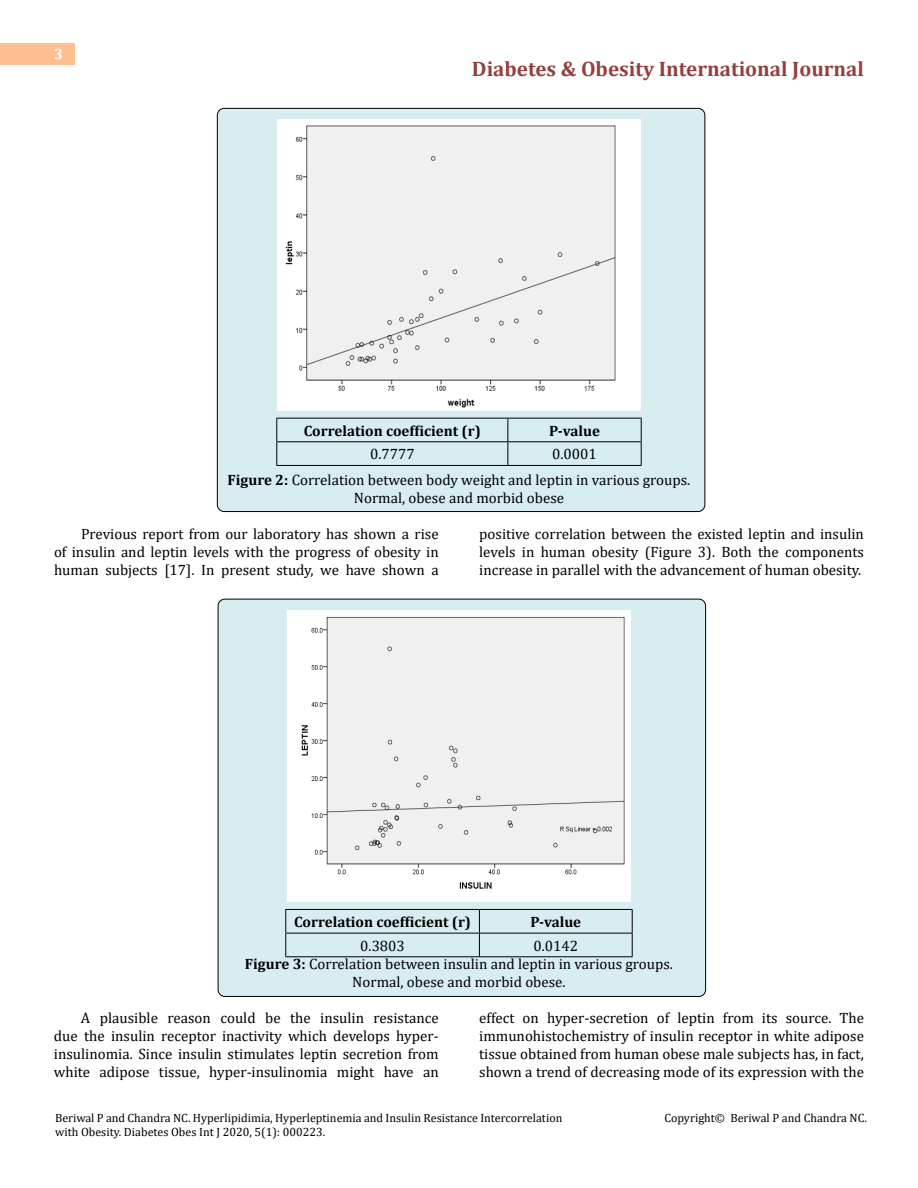
<style>
.page{position:relative;width:918px;height:1188px;background:#fff}
.page>*{position:absolute;margin:0;border:0;box-sizing:border-box;transform-origin:0 0}
.t1{font:700 21px "Cambria";color:#953f3c}
.t2{font:15px/18px "Cambria";color:#000;text-align:justify}
.t3{font:700 15px "Cambria";color:#000}
.t4{font:700 15px "Cambria";color:#fff}
.t5{font:12px/14.4px "Cambria";color:#000}
.s1{font-weight:700}
</style>
<div class="page">
<div style="left:0;top:43px;width:75px;height:21px;background:#ffbf91"></div>
<div style="left:218px;top:599px;width:488px;height:397px;background:#d8edf2;border-radius:7px"></div>
<div style="left:217px;top:108px;width:488px;height:404px;background:#d8edf2;border-radius:7px"></div>
<img style="left:277px;top:119px;width:364px;height:291px">
<hr style="left:276px;top:418px;width:232px;height:1px;background:#000">
<hr style="left:508px;top:418px;width:134px;height:1px;background:#000">
<hr style="left:276px;top:441px;width:232px;height:1px;background:#000">
<svg style="left:276px;top:419px;width:1px;height:46px"></svg>
<hr style="left:508px;top:441px;width:134px;height:1px;background:#000">
<svg style="left:507px;top:419px;width:1px;height:46px"></svg>
<svg style="left:641px;top:419px;width:1px;height:46px"></svg>
<hr style="left:276px;top:465px;width:232px;height:1px;background:#000">
<hr style="left:508px;top:465px;width:134px;height:1px;background:#000">
<img style="left:287px;top:611px;width:344px;height:290px">
<hr style="left:285px;top:909px;width:194px;height:1px;background:#000">
<hr style="left:479px;top:909px;width:154px;height:1px;background:#000">
<svg style="left:285px;top:910px;width:1px;height:46px"></svg>
<hr style="left:285px;top:933px;width:194px;height:1px;background:#000">
<hr style="left:479px;top:933px;width:154px;height:1px;background:#000">
<hr style="left:285px;top:956px;width:194px;height:1px;background:#000">
<hr style="left:479px;top:956px;width:154px;height:1px;background:#000">
<svg style="left:479px;top:910px;width:1px;height:46px"></svg>
<svg style="left:632px;top:910px;width:1px;height:46px"></svg>
<p class="t4" style="left:54px;top:44px;width:10px">3</p>
<h1 class="t1" style="left:472px;top:54px;width:394px">Diabetes &amp; Obesity International Journal</h1>
<p class="t3" style="left:304px;top:420px;width:178px">Correlation coefficient (r)</p>
<p class="t3" style="left:549px;top:420px;width:52px">P-value</p>
<p class="t2" style="left:370px;top:445px;width:46px">0.7777</p>
<p class="t2" style="left:228px;top:442px;width:464px;line-height:25.2px;text-indent:325px">0.0001<br><span class="s1">Figure 2:</span> Correlation between body weight and leptin in various groups.</p>
<p class="t2" style="left:354px;top:488px;width:212px">Normal, obese and morbid obese</p>
<p class="t2" style="left:54px;top:524px;width:386px;text-indent:27px">Previous report from our laboratory has shown a rise of insulin and leptin levels with the progress of obesity in human subjects [17]. In present study, we have shown a</p>
<p class="t2" style="left:479px;top:524px;width:386px">positive correlation between the existed leptin and insulin levels in human obesity (Figure 3). Both the components increase in parallel with the advancement of human obesity.</p>
<p class="t3" style="left:294px;top:911px;width:178px">Correlation coefficient (r)</p>
<p class="t3" style="left:530px;top:911px;width:52px">P-value</p>
<p class="t2" style="left:360px;top:937px;width:46px">0.3803</p>
<p class="t2" style="left:534px;top:937px;width:46px">0.0142</p>
<p class="t2" style="left:245px;top:955px;width:430px"><span class="s1">Figure 3:</span> Correlation between insulin and leptin in various groups.</p>
<p class="t2" style="left:352px;top:973px;width:215px">Normal, obese and morbid obese.</p>
<p class="t2" style="left:54px;top:1009px;width:386px;text-indent:27px">A plausible reason could be the insulin resistance due the insulin receptor inactivity which develops hyper&shy;insulinomia. Since insulin stimulates leptin secretion from white adipose tissue, hyper-insulinomia might have an</p>
<p class="t2" style="left:479px;top:1009px;width:386px">effect on hyper-secretion of leptin from its source. The immunohistochemistry of insulin receptor in white adipose tissue obtained from human obese male subjects has, in fact, shown a trend of decreasing mode of its expression with the</p>
<p class="t5" style="left:55px;top:1111px;width:509px">Beriwal P and Chandra NC. Hyperlipidimia, Hyperleptinemia and Insulin Resistance Intercorrelation with Obesity. Diabetes Obes Int J 2020, 5(1): 000223.</p>
<p class="t5" style="left:664px;top:1111px;width:204px">Copyright© Beriwal P and Chandra NC.</p>
</div>
